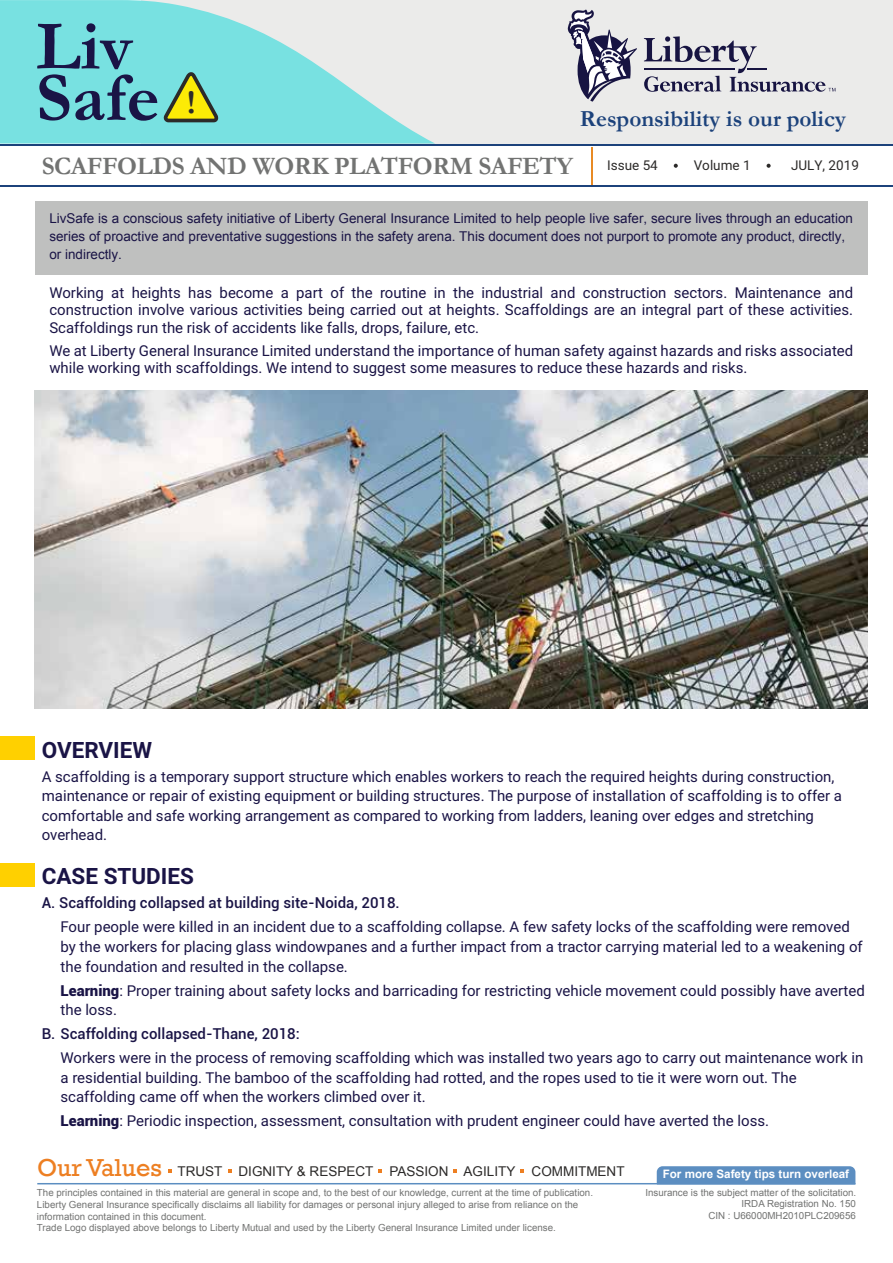
<style>
.page{position:relative;width:893px;height:1263px;background:#fff}
.page>*{position:absolute;margin:0;border:0;box-sizing:border-box;transform-origin:0 0}
.t1{font:700 70.35px/51.3px "Garamond";color:#1a1446}
.t2{font:700 25.2px "Garamond";letter-spacing:-.015em;color:#727372}
.t3{font:700 23.1px "Garamond";color:#1c427b}
.t4{font:700 22.5px "Roboto";color:#1a1446}
.t5{font:15px/19.5px "Roboto";color:#1a1446}
.t6{font:500 15px "Roboto";color:#1a1446}
.t7{font:13.5px/18px "Arial";color:#1a1446}
.t8{font:13.5px "Arial";color:#2c2a29}
.t9{font:13.5px "Roboto";color:#2c2a29}
.t10{font:700 11.7px "Arial";color:#fff}
.t11{font:9.75px/12px "Arial";color:#727372;text-align:right}
.s1{font-size:34.5px;color:#2c2a29}
.s2{font-weight:900}
.s3{font-family:"Rockwell";font-size:25.2px;color:#ed7f22}
</style>
<div class="page">
<hr style="left:591px;top:147px;width:1px;height:37px;background:#e88a24">
<svg style="left:674px;top:164px;width:4px;height:4px"></svg>
<svg style="left:767px;top:164px;width:4px;height:4px"></svg>
<hr style="left:37px;top:1183px;width:818px;height:1px;background:#5c8ec1">
<svg style="left:378px;top:1169px;width:4px;height:3px"></svg>
<div style="left:657px;top:1166px;width:198px;height:17px;background:#5c8ec1"></div>
<div style="left:142px;top:0;width:751px;height:144px;background:#ebebea"></div>
<svg style="left:0;top:0;width:435px;height:144px;fill:#78e1e1"></svg>
<svg style="left:164px;top:72px;width:54px;height:50px;background:#9bbe64"></svg>
<svg style="left:568px;top:9px;width:69px;height:93px"></svg>
<svg style="left:644px;top:36px;width:191px;height:56px"></svg>
<hr style="left:0;top:145px;width:893px;height:1px;background:#1c427b">
<hr style="left:0;top:185px;width:893px;height:2px;background:#1c427b">
<div style="left:35px;top:201px;width:833px;height:73px;background:#bfc0bf"></div>
<img style="left:35px;top:391px;width:832px;height:318px">
<div style="left:0;top:736px;width:35px;height:24px;background:#ffd000"></div>
<div style="left:0;top:863px;width:35px;height:23px;background:#ffd000"></div>
<h1 class="t1" style="left:36px;top:21px;width:161px">Liv<br>Safe <span class="s1">!</span></h1>
<h3 class="t3" style="left:580px;top:103px;width:267px">Responsibility is our policy</h3>
<h2 class="t2" style="left:42px;top:149px;width:533px">SCAFFOLDS AND WORK PLATFORM SAFETY</h2>
<p class="t7" style="left:49px;top:210px;width:805px">LivSafe is a conscious safety initiative of Liberty General Insurance Limited to help people live safer, secure lives through an education series of proactive and preventative suggestions in the safety arena. This document does not purport to promote any product, directly, or indirectly.</p>
<p class="t9" style="left:607px;top:155px;width:52px">Issue 54</p>
<p class="t9" style="left:694px;top:155px;width:58px">Volume 1</p>
<p class="t9" style="left:791px;top:155px;width:69px">JULY, 2019</p>
<p class="t5" style="left:49px;top:284px;width:805px;line-height:17.2px;text-align:justify">Working at heights has become a part of the routine in the industrial and construction sectors. Maintenance and construction involve various activities being carried out at heights. Scaffoldings are an integral part of these activities.<br>Scaffoldings run the risk of accidents like falls, drops, failure, etc.</p>
<p class="t5" style="left:49px;top:341px;width:805px;line-height:17.2px">We at Liberty General Insurance Limited understand the importance of human safety against hazards and risks associated while working with scaffoldings. We intend to suggest some measures to reduce these hazards and risks.</p>
<h3 class="t4" style="left:42px;top:734px;width:112px">OVERVIEW</h3>
<p class="t5" style="left:42px;top:766px;width:802px">A scaffolding is a temporary support structure which enables workers to reach the required heights during construction, maintenance or repair of existing equipment or building structures. The purpose of installation of scaffolding is to offer a comfortable and safe working arrangement as compared to working from ladders, leaning over edges and stretching overhead.</p>
<h3 class="t4" style="left:42px;top:861px;width:154px">CASE STUDIES</h3>
<p class="t6" style="left:42px;top:892px;width:359px">A. Scaffolding collapsed at building site-Noida, 2018.</p>
<p class="t5" style="left:61px;top:917px;width:804px">Four people were killed in an incident due to a scaffolding collapse. A few safety locks of the scaffolding were removed by the workers for placing glass windowpanes and a further impact from a tractor carrying material led to a weakening of the foundation and resulted in the collapse.</p>
<p class="t5" style="left:61px;top:980px;width:806px"><span class="s2">Learning</span>: Proper training about safety locks and barricading for restricting vehicle movement could possibly have averted the loss.</p>
<p class="t6" style="left:42px;top:1023px;width:260px">B. Scaffolding collapsed-Thane, 2018:</p>
<p class="t5" style="left:61px;top:1047px;width:804px">Workers were in the process of removing scaffolding which was installed two years ago to carry out maintenance work in a residential building. The bamboo of the scaffolding had rotted, and the ropes used to tie it were worn out. The scaffolding came off when the workers climbed over it.</p>
<p class="t5" style="left:61px;top:1110px;width:710px"><span class="s2">Learning</span>: Periodic inspection, assessment, consultation with prudent engineer could have averted the loss.</p>
<p class="t8" style="left:37px;top:1162px;width:589px"><span class="s3">Our Values</span> TRUST DIGNITY &amp; RESPECT PASSION AGILITY COMMITMENT</p>
<p class="t10" style="left:663px;top:1166px;width:188px">For more Safety tips turn overleaf</p>
<p class="t11" style="left:645px;top:1186px;width:212px">Insurance is the subject matter of the solicitation.<br>IRDA Registration No. 150</p>
<p class="t11" style="left:37px;top:1186px;width:558px;text-align:left">The principles contained in this material are general in scope and, to the best of our knowledge, current at the time of publication.<br>Liberty General Insurance specifically disclaims all liability for damages or personal injury alleged to arise from reliance on the information contained in this document.<br>Trade Logo displayed above belongs to Liberty Mutual and used by the Liberty General Insurance Limited under license.</p>
<p class="t11" style="left:708px;top:1210px;width:149px">CIN : U66000MH2010PLC209656</p>
</div>
